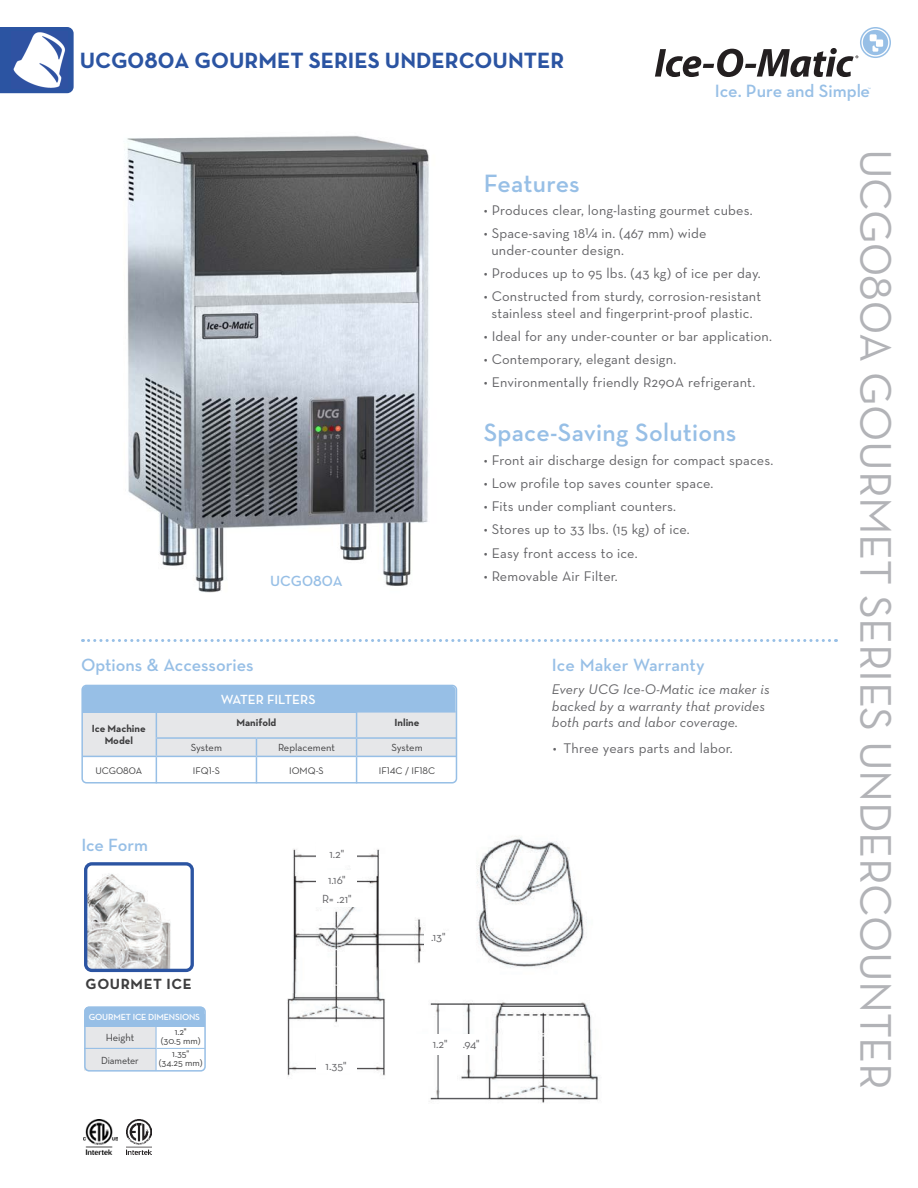
<style>
.page{position:relative;width:918px;height:1188px;background:#fff}
.page>*{position:absolute;margin:0;border:0;box-sizing:border-box;transform-origin:0 0}
.VERT_HEAD{font:45px "Neutraface Text";letter-spacing:-.01em;color:#b2b3b7}
.t1{font:600 25.5px "Neutraface Text";letter-spacing:.01em;color:#97bfe6}
.t2{font:700 22.5px "Neutraface Text";color:#2b54a2}
.t3{font:600 18.15px "Neutraface Text";color:#97bfe6}
.BODY_COPY{font:600 18px "Neutraface Text";color:#97bfe6}
.Ice_Form{font:700 15px "Neutraface Text";letter-spacing:.04em;color:#3e3e3f}
.t4{font:600 15px "Neutraface Text";color:#97bfe6}
.BODY_COPY-2{font:14.25px/16.5px "Neutraface Text";letter-spacing:.01em;color:#636366}
.BODY_COPY-3{font:14.25px/16.5px "Neutraface Text Book Italic Alt";letter-spacing:.01em;color:#636366}
.t5{font:600 13.5px "Neutraface Text";color:#fff}
.BODY_COPY-4{font:12px "Neutraface Text";color:#636366}
.t6{font:700 10.5px/12px "Neutraface Text";color:#3e3e3f;text-align:center}
.t7{font:10.5px "Neutraface Text";letter-spacing:-.005em;color:#3e3e3f}
.t8{font:10.5px "Neutraface Text";letter-spacing:-.005em;color:#3e3e3f;scale:.95 1}
.t9{font:9.75px/9px "Neutraface Text";color:#3e3e3f;text-align:center}
.t10{font:600 9px "Neutraface Text";letter-spacing:-.02em;color:#fff}
</style>
<div class="page">
<img style="left:127px;top:136px;width:302px;height:457px">
<div style="left:863px;top:30px;width:25px;height:25px;background:#97bfe6;border-radius:50%"></div>
<svg style="left:873px;top:46px;width:5px;height:6px"></svg>
<div style="left:875px;top:39px;width:9px;height:8px;background:#fff;border-radius:2px"></div>
<div style="left:875px;top:38px;width:10px;height:10px;border:1px solid #97bfe6;border-radius:2px"></div>
<div style="left:870px;top:34px;width:7px;height:7px;background:#fff"></div>
<div style="left:860px;top:27px;width:31px;height:31px;border:2px solid #97bfe6;border-radius:50%"></div>
<svg style="left:655px;top:48px;width:203px;height:29px"></svg>
<svg style="left:89px;top:639px;width:748px;height:3px"></svg>
<img style="left:88px;top:866px;width:102px;height:102px">
<div style="left:84px;top:862px;width:110px;height:110px;border:3px solid #2b54a2;border-radius:6px"></div>
<div style="left:0;top:27px;width:74px;height:66px;background:#2b54a2"></div>
<img style="left:12px;top:31px;width:55px;height:57px">
<img style="left:287px;top:849px;width:118px;height:228px">
<img style="left:430px;top:1001px;width:168px;height:102px">
<img style="left:476px;top:836px;width:111px;height:132px">
<div style="left:317px;top:842px;width:40px;height:18px;background:#fff"></div>
<div style="left:316px;top:870px;width:40px;height:17px;background:#fff"></div>
<div style="left:310px;top:893px;width:54px;height:13px;background:#fff"></div>
<div style="left:410px;top:1034px;width:67px;height:20px;background:#fff"></div>
<div style="left:316px;top:1050px;width:40px;height:23px;background:#fff"></div>
<img style="left:84px;top:1119px;width:34px;height:36px">
<img style="left:126px;top:1119px;width:26px;height:36px">
<svg style="left:84px;top:686px;width:373px;height:95px"></svg>
<div style="left:81px;top:685px;width:376px;height:99px;border:2px solid #97bfe6;border-radius:4px"></div>
<svg style="left:84px;top:1027px;width:119px;height:44px"></svg>
<hr style="left:155px;top:1027px;width:2px;height:21px;background:#97bfe6">
<hr style="left:84px;top:1048px;width:73px;height:1px;background:#97bfe6">
<hr style="left:155px;top:1049px;width:2px;height:22px;background:#97bfe6">
<hr style="left:157px;top:1048px;width:48px;height:1px;background:#97bfe6">
<div style="left:84px;top:1007px;width:121px;height:13px;background:#97bfe6;border-radius:4px"></div>
<div style="left:84px;top:1014px;width:121px;height:13px;background:#97bfe6"></div>
<div style="left:84px;top:1007px;width:122px;height:65px;border:2px solid #97bfe6;border-radius:4px"></div>
<p class="t2" style="left:80px;top:46px;width:486px">UCG080A GOURMET SERIES UNDERCOUNTER</p>
<p class="t3" style="left:715px;top:79px;width:157px">Ice. Pure and Simple</p>
<p class="t4" style="left:270px;top:571px;width:74px">UCG080A</p>
<p class="BODY_COPY" style="left:81px;top:654px;width:174px">Options &amp; Accessories</p>
<p class="t6" style="left:92px;top:722px;width:55px">Ice Machine<br>Model</p>
<p class="t5" style="left:221px;top:691px;width:96px">WATER FILTERS</p>
<p class="t6" style="left:237px;top:717px;width:41px">Manifold</p>
<p class="t6" style="left:395px;top:717px;width:27px">Inline</p>
<p class="t7" style="left:191px;top:741px;width:33px">System</p>
<p class="t7" style="left:278px;top:741px;width:59px">Replacement</p>
<p class="t7" style="left:391px;top:741px;width:33px">System</p>
<p class="t9" style="left:95px;top:766px;width:48px">UCG080A</p>
<p class="t9" style="left:193px;top:766px;width:29px">IFQ1-S</p>
<p class="t9" style="left:289px;top:766px;width:36px">IOMQ-S</p>
<p class="t9" style="left:379px;top:766px;width:58px">IF14C / IF18C</p>
<p class="BODY_COPY" style="left:81px;top:833px;width:68px">Ice Form</p>
<p class="Ice_Form" style="left:86px;top:974px;width:108px">GOURMET ICE</p>
<p class="t10" style="left:89px;top:1012px;width:113px">GOURMET ICE DIMENSIONS</p>
<p class="BODY_COPY-4" style="left:329px;top:847px;width:16px">1.2"</p>
<p class="BODY_COPY-4" style="left:328px;top:872px;width:19px">1.16"</p>
<p class="BODY_COPY-4" style="left:322px;top:891px;width:31px">R= .21"</p>
<p class="BODY_COPY-4" style="left:431px;top:930px;width:16px">.13"</p>
<p class="t1" style="left:484px;top:167px;width:98px">Features</p>
<p class="BODY_COPY-2" style="left:484px;top:202px;width:270px">• Produces clear, long-lasting gourmet cubes.</p>
<p class="BODY_COPY-2" style="left:492px;top:225px;width:216px;text-indent:-8px">• Space-saving 181/4 in. (467 mm) wide under-counter design.</p>
<p class="BODY_COPY-2" style="left:484px;top:265px;width:278px">• Produces up to 95 lbs. (43 kg) of ice per day.</p>
<p class="BODY_COPY-2" style="left:484px;top:288px;width:279px;text-align:center">• Constructed from sturdy, corrosion-resistant stainless steel and fingerprint-proof plastic.</p>
<p class="BODY_COPY-2" style="left:484px;top:328px;width:290px">• Ideal for any under-counter or bar application.</p>
<p class="BODY_COPY-2" style="left:484px;top:351px;width:194px">• Contemporary, elegant design.</p>
<p class="BODY_COPY-2" style="left:484px;top:374px;width:273px">• Environmentally friendly R290A refrigerant.</p>
<p class="t1" style="left:484px;top:417px;width:254px">Space-Saving Solutions</p>
<p class="BODY_COPY-2" style="left:484px;top:451px;width:291px">• Front air discharge design for compact spaces.</p>
<p class="BODY_COPY-2" style="left:484px;top:475px;width:231px">• Low profile top saves counter space.</p>
<p class="BODY_COPY-2" style="left:484px;top:498px;width:194px">• Fits under compliant counters.</p>
<p class="BODY_COPY-2" style="left:484px;top:521px;width:208px">• Stores up to 33 lbs. (15 kg) of ice.</p>
<p class="BODY_COPY-2" style="left:484px;top:544px;width:155px">• Easy front access to ice.</p>
<p class="BODY_COPY-2" style="left:484px;top:568px;width:136px">• Removable Air Filter.</p>
<p class="BODY_COPY" style="left:552px;top:654px;width:154px">Ice Maker Warranty</p>
<p class="BODY_COPY-3" style="left:552px;top:681px;width:219px">Every UCG Ice-O-Matic ice maker is backed by a warranty that provides both parts and labor coverage.</p>
<p class="BODY_COPY-2" style="left:553px;top:740px;width:181px">• Three years parts and labor.</p>
<p class="t7" style="left:106px;top:1031px;width:30px">Height</p>
<p class="t9" style="left:161px;top:1027px;width:41px">1.2"<br>(30.5 mm)</p>
<p class="t8" style="left:101px;top:1053px;width:41px">Diameter</p>
<p class="t9" style="left:159px;top:1049px;width:45px">1.35"<br>(34.25 mm)</p>
<p class="BODY_COPY-4" style="left:326px;top:1059px;width:22px">1.35"</p>
<p class="BODY_COPY-4" style="left:433px;top:1037px;width:16px">1.2"</p>
<p class="BODY_COPY-4" style="left:463px;top:1037px;width:18px">.94"</p>
<p class="VERT_HEAD" style="left:904px;top:148px;width:943px;rotate:90deg">UCG080A GOURMET SERIES UNDERCOUNTER</p>
</div>
